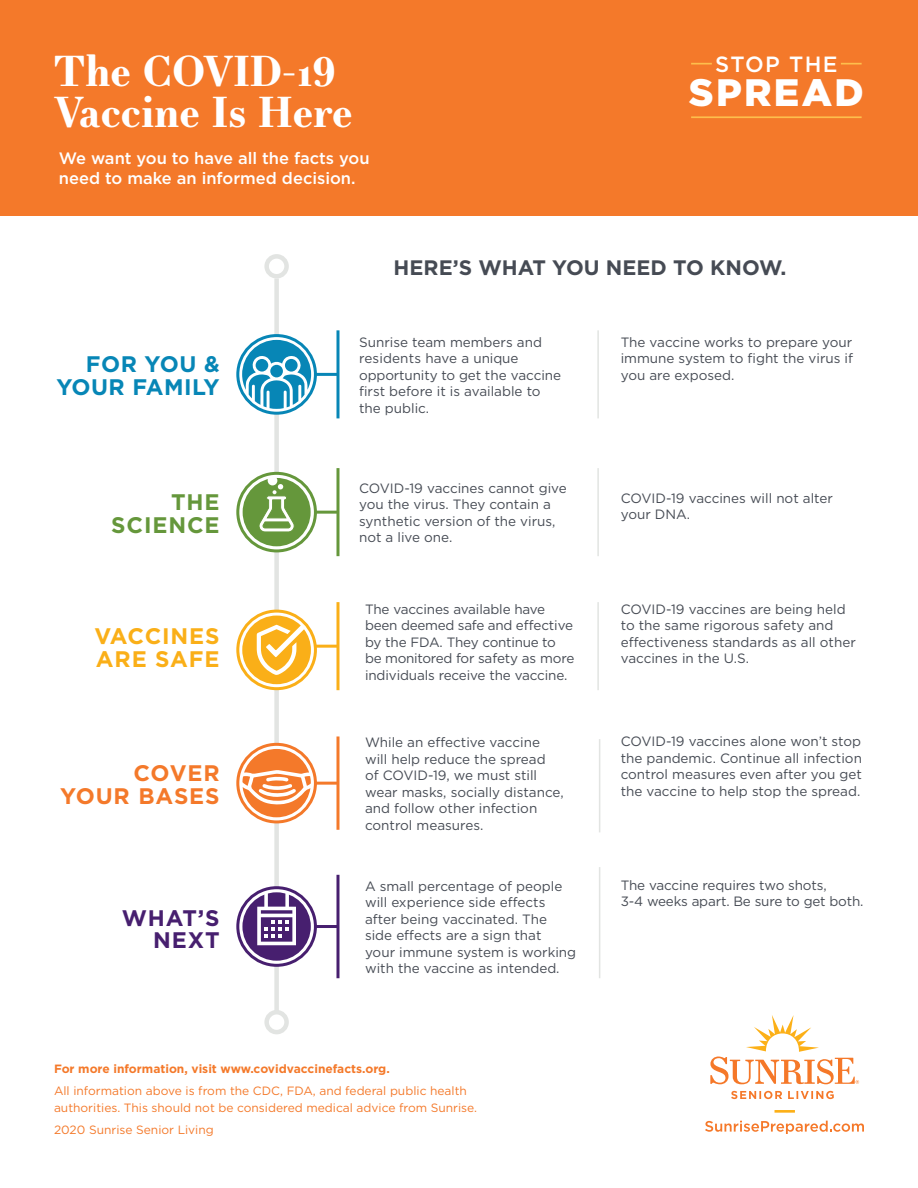
<style>
.page{position:relative;width:918px;height:1188px;background:#fff}
.page>*{position:absolute;margin:0;border:0;box-sizing:border-box;transform-origin:0 0}
.t1{font:700 42px/40.8px "Essonnes Text";color:#fff}
.t2{font:900 38.25px "Gotham";letter-spacing:.06em;color:#fff}
.t3{font:700 22.5px/22.8px "Gotham";letter-spacing:.02em;color:#0786b6;text-align:right}
.t4{font:700 22.5px/22.8px "Gotham";letter-spacing:.04em;color:#faaf18}
.t5{font:700 22.5px/22.8px "Gotham";letter-spacing:.04em;color:#f4792a;text-align:right}
.t6{font:700 22.5px/22.8px "Gotham";letter-spacing:.04em;color:#471f6f;text-align:right}
.t7{font:700 22.5px/22.8px "Gotham";letter-spacing:.04em;color:#65973b;text-align:right}
.t8{font:500 22.05px "Gotham";letter-spacing:.06em;color:#fff}
.Paragraph_Style_1{font:700 21px "Gotham";color:#464b54}
.Paragraph_Style_1-2{font:500 16.5px/19.5px "Gotham";color:#fff}
.Paragraph_Style_1-3{font:13.5px/16.5px "Gotham";color:#464b54}
.Paragraph_Style_1-4{font:13.5px/16.5px "Gotham";letter-spacing:-.02em;color:#464b54}
.Paragraph_Style_1-5{font:12px/16.5px "Gotham";color:#f4792a}
.Paragraph_Style_1-6{font:700 12px "Gotham";color:#f4792a}
</style>
<div class="page">
<hr style="left:299px;top:925px;width:39px;height:3px;background:#471f6f">
<hr style="left:299px;top:373px;width:39px;height:3px;background:#0786b6">
<hr style="left:336px;top:330px;width:3px;height:88px;background:#0786b6">
<hr style="left:299px;top:645px;width:39px;height:3px;background:#faaf18">
<hr style="left:336px;top:602px;width:3px;height:88px;background:#faaf18">
<hr style="left:299px;top:782px;width:39px;height:3px;background:#f4792a">
<hr style="left:336px;top:736px;width:3px;height:94px;background:#f4792a">
<hr style="left:336px;top:875px;width:3px;height:103px;background:#471f6f">
<hr style="left:299px;top:511px;width:39px;height:3px;background:#65973b">
<hr style="left:336px;top:468px;width:3px;height:88px;background:#65973b">
<div style="left:0;top:0;width:918px;height:216px;background:#f4792a"></div>
<div style="left:274px;top:279px;width:5px;height:743px;background:#e2e4e2"></div>
<svg style="left:267px;top:256px;width:20px;height:20px"></svg>
<div style="left:264px;top:254px;width:25px;height:25px;border:4px solid #e2e4e2;border-radius:50%"></div>
<svg style="left:267px;top:1012px;width:20px;height:20px"></svg>
<div style="left:264px;top:1010px;width:25px;height:24px;border:4px solid #e2e4e2;border-radius:50%"></div>
<svg style="left:238px;top:336px;width:77px;height:77px"></svg>
<div style="left:236px;top:334px;width:81px;height:81px;border:3px solid #0786b6;border-radius:50%"></div>
<svg style="left:242px;top:340px;width:69px;height:69px"></svg>
<svg style="left:238px;top:611px;width:77px;height:78px"></svg>
<div style="left:236px;top:610px;width:81px;height:80px;border:3px solid #faaf18;border-radius:50%"></div>
<svg style="left:242px;top:616px;width:69px;height:68px"></svg>
<svg style="left:238px;top:744px;width:77px;height:78px"></svg>
<div style="left:236px;top:743px;width:81px;height:80px;border:3px solid #f4792a;border-radius:50%"></div>
<svg style="left:242px;top:749px;width:69px;height:68px"></svg>
<svg style="left:238px;top:888px;width:77px;height:77px"></svg>
<div style="left:236px;top:886px;width:81px;height:81px;border:3px solid #471f6f;border-radius:50%"></div>
<div style="left:242px;top:892px;width:69px;height:69px;background:#471f6f;border-radius:50%"></div>
<svg style="left:257px;top:893px;width:39px;height:52px"></svg>
<svg style="left:238px;top:473px;width:77px;height:78px"></svg>
<div style="left:236px;top:472px;width:81px;height:80px;border:3px solid #65973b;border-radius:50%"></div>
<div style="left:243px;top:478px;width:68px;height:68px;background:#65973b;border-radius:50%"></div>
<div style="left:268px;top:476px;width:9px;height:9px;background:#fff;border-radius:50%"></div>
<svg style="left:257px;top:478px;width:39px;height:54px"></svg>
<hr style="left:597px;top:330px;width:2px;height:88px;background:#e2e4e2">
<hr style="left:599px;top:739px;width:1px;height:93px;background:#e2e4e2">
<hr style="left:599px;top:867px;width:1px;height:111px;background:#e2e4e2">
<hr style="left:597px;top:602px;width:2px;height:88px;background:#e2e4e2">
<hr style="left:597px;top:468px;width:2px;height:88px;background:#e2e4e2">
<hr style="left:691px;top:63px;width:21px;height:2px;background:#fdbe4c">
<hr style="left:841px;top:63px;width:21px;height:2px;background:#fdbe4c">
<hr style="left:691px;top:116px;width:171px;height:2px;background:#fdbe4c">
<svg style="left:705px;top:1121px;width:159px;height:13px"></svg>
<svg style="left:710px;top:1015px;width:149px;height:84px"></svg>
<hr style="left:775px;top:1110px;width:20px;height:3px;background:#fcb017">
<p class="t1" style="left:54px;top:50px;width:300px">The COVID-19<br>Vaccine Is Here</p>
<p class="Paragraph_Style_1-2" style="left:59px;top:149px;width:312px">We want you to have all the facts you need to make an informed decision.</p>
<p class="t8" style="left:715px;top:49px;width:124px">STOP THE</p>
<p class="t2" style="left:689px;top:66px;width:176px">SPREAD</p>
<p class="Paragraph_Style_1" style="left:394px;top:253px;width:394px">HERE’S WHAT YOU NEED TO KNOW.</p>
<p class="t3" style="left:56px;top:352px;width:165px">FOR YOU &amp;<br>YOUR FAMILY</p>
<p class="t7" style="left:111px;top:490px;width:110px">THE<br>SCIENCE</p>
<p class="t4" style="left:94px;top:624px;width:127px">VACCINES<br>ARE SAFE</p>
<p class="t5" style="left:60px;top:761px;width:161px">COVER<br>YOUR BASES</p>
<p class="t6" style="left:122px;top:906px;width:100px">WHAT’S<br>NEXT</p>
<p class="Paragraph_Style_1-3" style="left:359px;top:333px;width:204px">Sunrise team members and residents have a unique opportunity to get the vaccine first before it is available to the public.</p>
<p class="Paragraph_Style_1-3" style="left:621px;top:333px;width:234px;text-align:justify">The vaccine works to prepare your immune system to fight the virus if you are exposed.</p>
<p class="Paragraph_Style_1-3" style="left:359px;top:479px;width:209px">COVID-19 vaccines cannot give you the virus. They contain a synthetic version of the virus, not a live one.</p>
<p class="Paragraph_Style_1-3" style="left:621px;top:489px;width:214px">COVID-19 vaccines will not alter your DNA.</p>
<p class="Paragraph_Style_1-4" style="left:365px;top:600px;width:211px">The vaccines available have been deemed safe and effective by the FDA. They continue to be monitored for safety as more individuals receive the vaccine.</p>
<p class="Paragraph_Style_1-3" style="left:621px;top:600px;width:237px">COVID-19 vaccines are being held to the same rigorous safety and effectiveness standards as all other vaccines in the U.S.</p>
<p class="Paragraph_Style_1-3" style="left:365px;top:734px;width:200px">While an effective vaccine will help reduce the spread<br>of COVID-19, we must still wear masks, socially distance, and follow other infection control measures.</p>
<p class="Paragraph_Style_1-3" style="left:621px;top:733px;width:243px;text-align:justify">COVID-19 vaccines alone won’t stop the pandemic. Continue all infection control measures even after you get the vaccine to help stop the spread.</p>
<p class="Paragraph_Style_1-3" style="left:365px;top:877px;width:213px">A small percentage of people will experience side effects after being vaccinated. The side effects are a sign that<br>your immune system is working with the vaccine as intended.</p>
<p class="Paragraph_Style_1-3" style="left:621px;top:876px;width:244px">The vaccine requires two shots,<br>3-4 weeks apart. Be sure to get both.</p>
<p class="Paragraph_Style_1-6" style="left:54px;top:1060px;width:337px">For more information, visit www.covidvaccinefacts.org.</p>
<p class="Paragraph_Style_1-5" style="left:54px;top:1082px;width:425px">All information above is from the CDC, FDA, and federal public health authorities. This should not be considered medical advice from Sunrise.</p>
<p class="Paragraph_Style_1-5" style="left:54px;top:1121px;width:161px">2020 Sunrise Senior Living</p>
</div>
